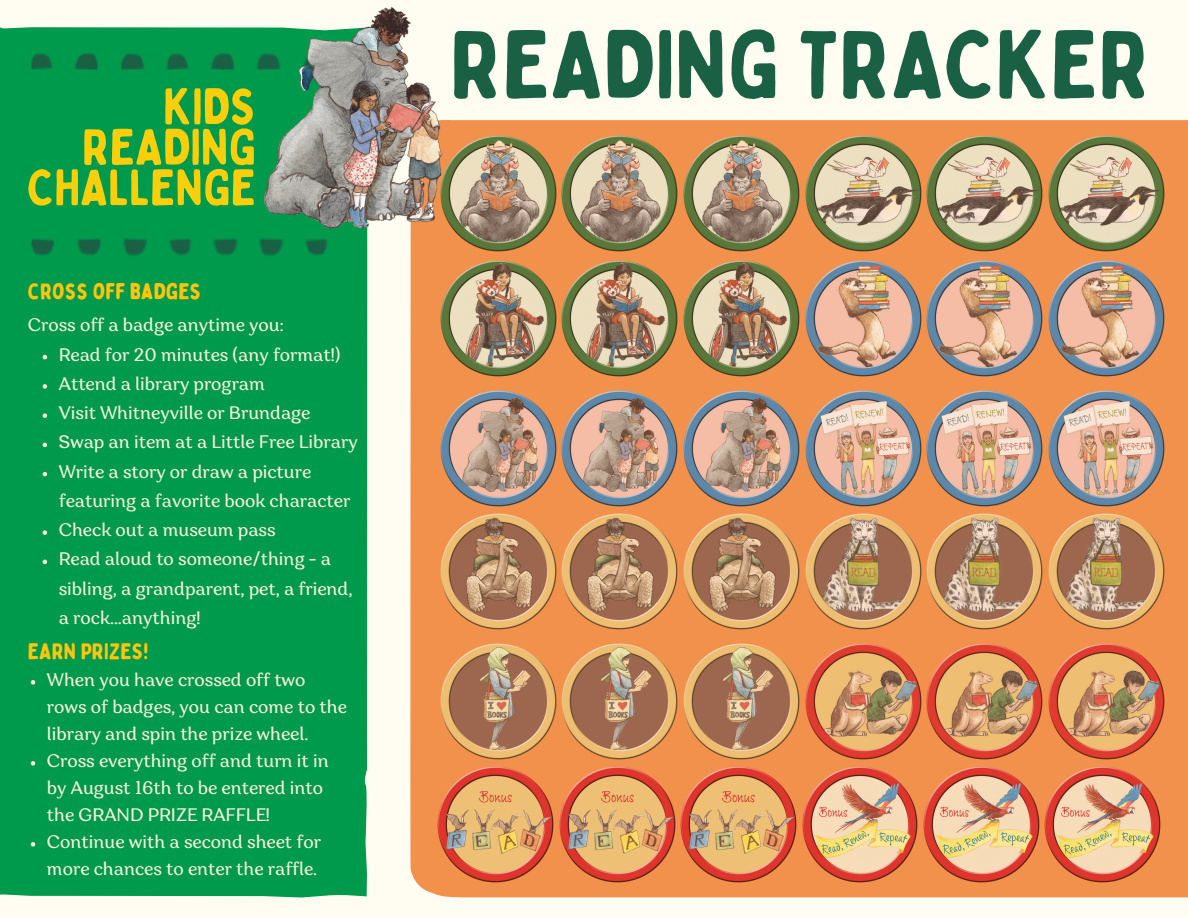
<style>
.page{position:relative;width:1188px;height:918px;background:#fffdf2}
.page>*{position:absolute;margin:0;border:0;box-sizing:border-box;transform-origin:0 0}
.t1{font:95.85px "Bobby Jones Soft";color:#1a6044}
.t2{font:50.7px/40.5px "Bobby Jones Soft";color:#f9cf0b;text-align:right}
.t3{font:22.5px "Bobby Jones Soft";color:#ffc40c}
.t4{font:18.15px/27px "Garbata";color:#f8f4d9}
</style>
<div class="page">
<div style="left:410px;top:120px;width:778px;height:778px;background:#f1914b"></div>
<img style="left:440px;top:643px;width:116px;height:116px">
<img style="left:562px;top:643px;width:116px;height:116px">
<img style="left:684px;top:643px;width:115px;height:116px">
<img style="left:805px;top:643px;width:116px;height:116px">
<img style="left:927px;top:643px;width:116px;height:116px">
<img style="left:1048px;top:643px;width:116px;height:116px">
<img style="left:440px;top:513px;width:116px;height:116px">
<img style="left:562px;top:513px;width:116px;height:116px">
<img style="left:684px;top:513px;width:115px;height:116px">
<img style="left:805px;top:513px;width:116px;height:116px">
<img style="left:927px;top:513px;width:116px;height:116px">
<img style="left:1048px;top:513px;width:116px;height:116px">
<img style="left:440px;top:390px;width:116px;height:116px">
<img style="left:562px;top:390px;width:116px;height:116px">
<img style="left:684px;top:390px;width:115px;height:116px">
<img style="left:805px;top:390px;width:116px;height:116px">
<img style="left:927px;top:390px;width:116px;height:116px">
<img style="left:1048px;top:390px;width:116px;height:116px">
<img style="left:440px;top:260px;width:116px;height:116px">
<img style="left:562px;top:260px;width:116px;height:116px">
<img style="left:684px;top:260px;width:115px;height:116px">
<img style="left:805px;top:260px;width:116px;height:116px">
<img style="left:927px;top:260px;width:116px;height:116px">
<img style="left:1048px;top:260px;width:116px;height:116px">
<img style="left:805px;top:136px;width:116px;height:116px">
<img style="left:927px;top:136px;width:116px;height:116px">
<img style="left:1048px;top:136px;width:116px;height:116px">
<img style="left:440px;top:136px;width:116px;height:116px">
<img style="left:562px;top:136px;width:116px;height:116px">
<img style="left:684px;top:136px;width:115px;height:116px">
<div style="left:0;top:27px;width:368px;height:870px;background:#009a4d"></div>
<svg style="left:295px;top:240px;width:47px;height:24px"></svg>
<svg style="left:66px;top:229px;width:229px;height:35px;background:#048e4b"></svg>
<svg style="left:16px;top:229px;width:50px;height:35px;background:#04904b"></svg>
<svg style="left:16px;top:44px;width:47px;height:35px;background:#03914b"></svg>
<svg style="left:63px;top:44px;width:171px;height:35px;background:#048f4b"></svg>
<img style="left:234px;top:7px;width:240px;height:233px">
<img style="left:438px;top:766px;width:116px;height:116px">
<img style="left:559px;top:766px;width:116px;height:116px">
<img style="left:681px;top:766px;width:116px;height:116px">
<img style="left:802px;top:766px;width:116px;height:116px">
<img style="left:923px;top:766px;width:116px;height:116px">
<img style="left:1044px;top:766px;width:116px;height:116px">
<svg style="left:43px;top:355px;width:4px;height:4px"></svg>
<svg style="left:43px;top:384px;width:4px;height:5px"></svg>
<svg style="left:43px;top:413px;width:4px;height:5px"></svg>
<svg style="left:43px;top:443px;width:4px;height:4px"></svg>
<svg style="left:43px;top:472px;width:4px;height:4px"></svg>
<svg style="left:43px;top:530px;width:4px;height:5px"></svg>
<svg style="left:43px;top:560px;width:4px;height:4px"></svg>
<svg style="left:31px;top:680px;width:4px;height:5px"></svg>
<svg style="left:31px;top:761px;width:4px;height:5px"></svg>
<svg style="left:31px;top:842px;width:4px;height:5px"></svg>
<p class="t2" style="left:27px;top:87px;width:230px">KIDS<br>READING<br>CHALLENGE</p>
<h4 class="t3" style="left:28px;top:277px;width:175px">CROSS OFF BADGES</h4>
<p class="t4" style="left:28px;top:314px;width:257px">Cross off a badge anytime you:</p>
<p class="t4" style="left:59px;top:343px;width:283px">Read for 20 minutes (any format!)</p>
<p class="t4" style="left:59px;top:372px;width:208px">Attend a library program</p>
<p class="t4" style="left:59px;top:401px;width:253px">Visit Whitneyville or Brundage</p>
<p class="t4" style="left:59px;top:431px;width:300px">Swap an item at a Little Free Library</p>
<p class="t4" style="left:59px;top:459px;width:293px;line-height:29.2px">Write a story or draw a picture featuring a favorite book character</p>
<p class="t4" style="left:59px;top:518px;width:218px">Check out a museum pass</p>
<p class="t4" style="left:59px;top:546px;width:295px;line-height:29.2px">Read aloud to someone/thing - a sibling, a grandparent, pet, a friend, a rock...anything!</p>
<h3 class="t3" style="left:28px;top:637px;width:122px">EARN PRIZES!</h3>
<p class="t4" style="left:47px;top:668px;width:301px">When you have crossed off two rows of badges, you can come to the library and spin the prize wheel.</p>
<p class="t4" style="left:47px;top:749px;width:283px">Cross everything off and turn it in by August 16th to be entered into the GRAND PRIZE RAFFLE!</p>
<p class="t4" style="left:47px;top:830px;width:276px">Continue with a second sheet for more chances to enter the raffle.</p>
<h1 class="t1" style="left:450px;top:5px;width:702px">READING TRACKER</h1>
</div>
